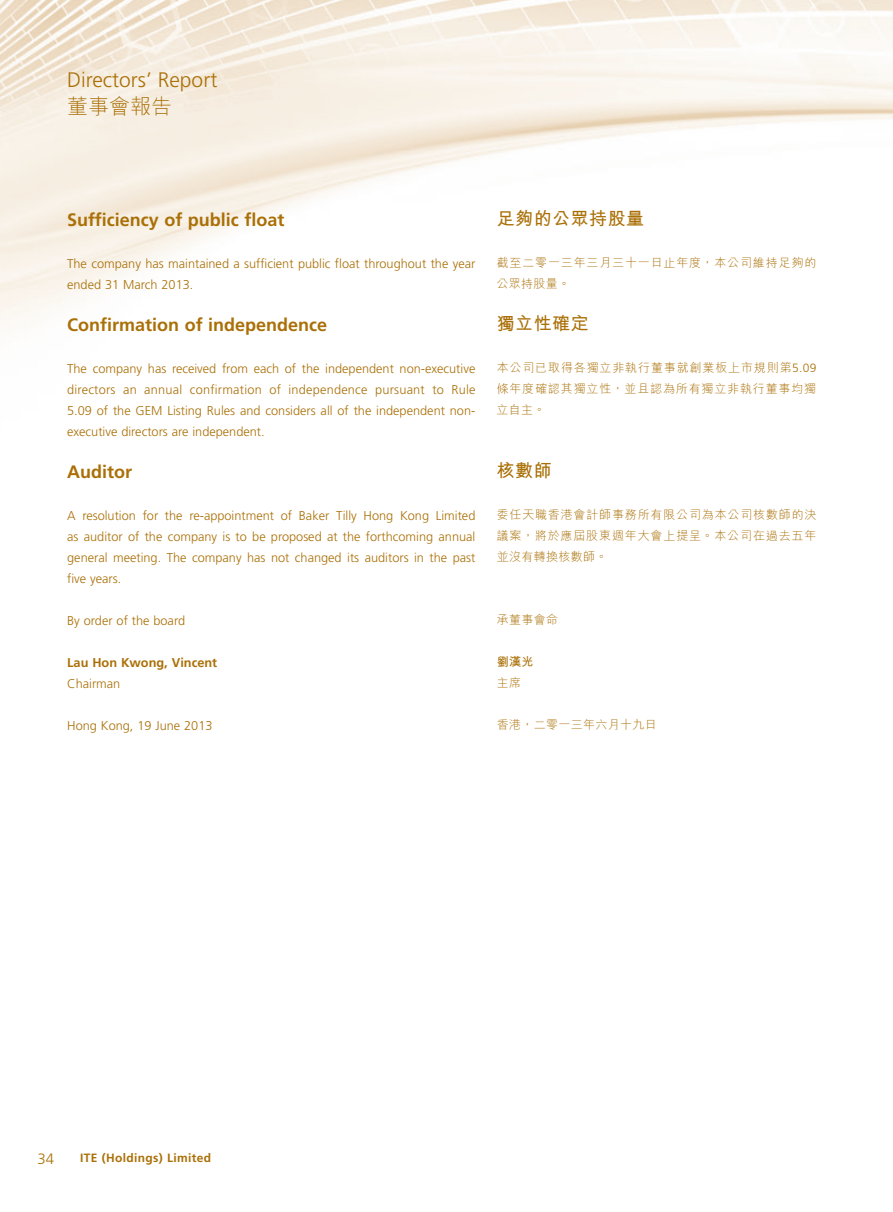
<style>
.page{position:relative;width:893px;height:1212px;background:#fff}
.page>*{position:absolute;margin:0;border:0;box-sizing:border-box;transform-origin:0 0}
.t1{font:300 21px "Frutiger LT Std";color:#aa7007}
.t2{font:300 21px "M Hei HK";color:#aa7007}
.t3{font:700 18px "Frutiger LT Std";color:#aa7007}
.t4{font:700 18px "M Hei HK";letter-spacing:.03em;color:#aa7007}
.t5{font:300 15px "Frutiger LT Std";color:#aa7007}
.t6{font:300 12.75px/21px "Frutiger LT Std";color:#aa7007;text-align:justify}
.t7{font:700 12.75px "Frutiger LT Std";color:#aa7007}
.t8{font:300 12px/21px "M Hei HK";letter-spacing:.07em;color:#aa7007;text-align:justify}
.t9{font:700 12px "Frutiger LT Std";letter-spacing:.03em;color:#aa7007}
.t10{font:300 12px "M Hei HK";letter-spacing:.03em;color:#aa7007}
.t11{font:700 12px "M Hei HK";color:#aa7007}
.s1{font-family:"Frutiger LT Std"}
</style>
<div class="page">
<img style="left:0;top:0;width:893px;height:324px">
<h1 class="t1" style="left:67px;top:68px;width:152px">Directors’ Report</h1>
<h1 class="t2" style="left:67px;top:92px;width:106px">董事會報告</h1>
<h2 class="t3" style="left:67px;top:209px;width:219px">Sufficiency of public float</h2>
<p class="t6" style="left:67px;top:253px;width:410px">The company has maintained a sufficient public float throughout the year ended 31 March 2013.</p>
<h2 class="t3" style="left:67px;top:314px;width:262px">Confirmation of independence</h2>
<p class="t6" style="left:67px;top:358px;width:410px">The company has received from each of the independent non-executive directors an annual confirmation of independence pursuant to Rule 5.09 of the GEM Listing Rules and considers all of the independent non&shy;executive directors are independent.</p>
<h2 class="t3" style="left:67px;top:461px;width:66px">Auditor</h2>
<p class="t6" style="left:67px;top:505px;width:410px">A resolution for the re-appointment of Baker Tilly Hong Kong Limited as auditor of the company is to be proposed at the forthcoming annual general meeting. The company has not changed its auditors in the past five years.</p>
<p class="t6" style="left:67px;top:610px;width:119px">By order of the board</p>
<p class="t7" style="left:67px;top:655px;width:151px">Lau Hon Kwong, Vincent</p>
<p class="t6" style="left:67px;top:673px;width:55px">Chairman</p>
<p class="t6" style="left:67px;top:715px;width:147px">Hong Kong, 19 June 2013</p>
<h2 class="t4" style="left:497px;top:206px;width:149px">足夠的公眾持股量</h2>
<p class="t8" style="left:497px;top:252px;width:321px">截至二零一三年三月三十一日止年度，本公司維持足夠的公眾持股量。</p>
<h2 class="t4" style="left:497px;top:311px;width:94px">獨立性確定</h2>
<p class="t8" style="left:496px;top:357px;width:321px">本公司已取得各獨立非執行董事就創業板上市規則第<span class="s1">5.09</span>條年度確認其獨立性，並且認為所有獨立非執行董事均獨立自主。</p>
<h2 class="t4" style="left:497px;top:458px;width:57px">核數師</h2>
<p class="t8" style="left:497px;top:504px;width:321px">委任天職香港會計師事務所有限公司為本公司核數師的決議案，將於應屆股東週年大會上提呈。本公司在過去五年並沒有轉換核數師。</p>
<p class="t8" style="left:497px;top:609px;width:63px">承董事會命</p>
<p class="t11" style="left:497px;top:653px;width:38px">劉漢光</p>
<p class="t8" style="left:497px;top:672px;width:26px">主席</p>
<p class="t10" style="left:497px;top:716px;width:162px">香港，二零一三年六月十九日</p>
<p class="t5" style="left:37px;top:1150px;width:18px">34</p>
<p class="t9" style="left:80px;top:1151px;width:133px">ITE (Holdings) Limited</p>
</div>
